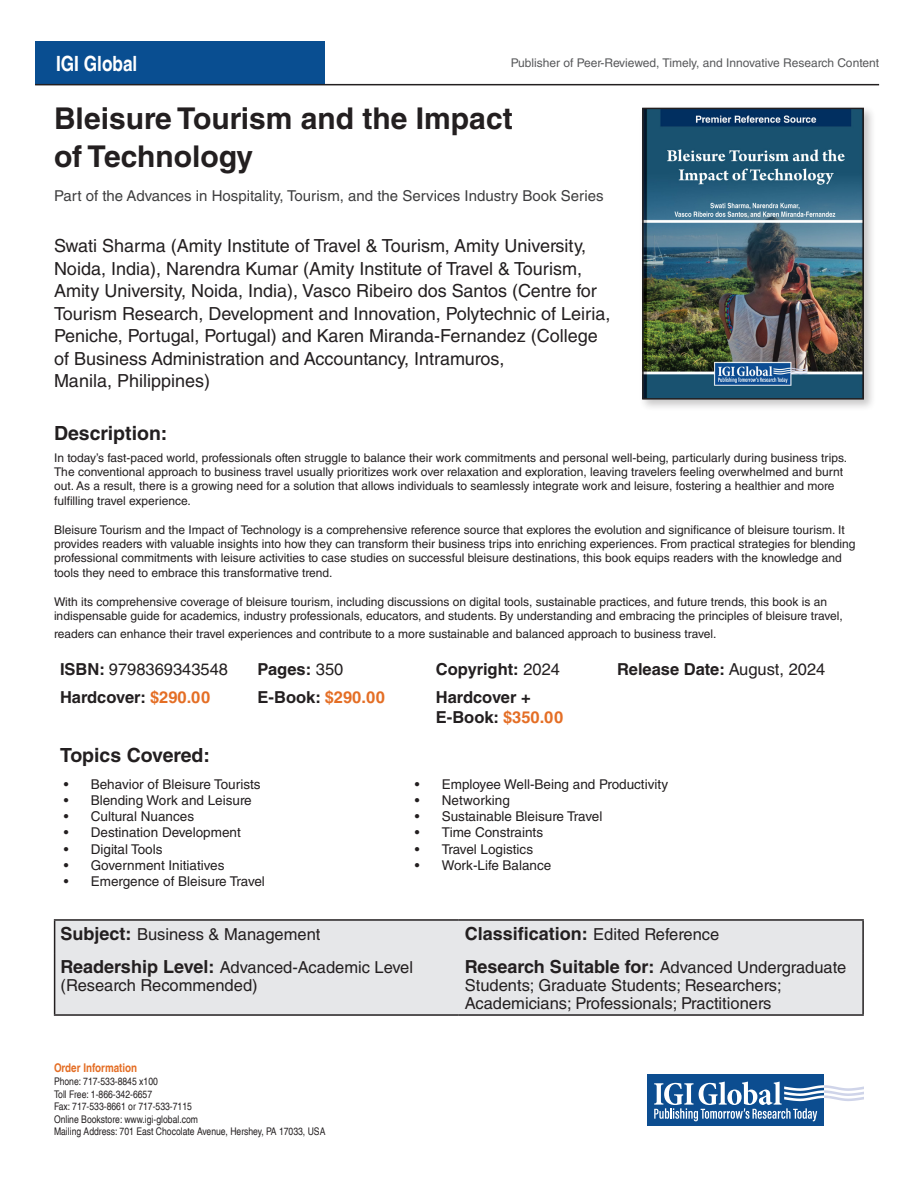
<style>
.page{position:relative;width:918px;height:1188px;background:#fff}
.page>*{position:absolute;margin:0;border:0;box-sizing:border-box;transform-origin:0 0}
.t1{font:700 30px/37.5px "Helvetica LT Std";color:#231f20}
.t2{font:700 condensed 21px "Helvetica LT";color:#fff}
.Description_2{font:700 19.5px "Helvetica LT Std";color:#231f20}
.Description_1{font:700 19.5px "Helvetica LT Std";color:#231f20}
.ISBN{font:18px/22.5px "Helvetica LT Std";color:#231f20}
.Description_2-2{font:700 18px "Helvetica LT Std";color:#231f20}
.Description_2-3{font:16.5px/18px "Helvetica LT Std";color:#231f20}
.Description_2-4{font:700 16.5px/19.8px "Helvetica LT Std";color:#231f20}
.Description_1-2{font:700 16.5px "Helvetica LT Std";color:#231f20}
.ISBN-2{font:15px "Helvetica LT Std";color:#3e3e3f}
.t3{font:13.5px "Helvetica LT Std";color:#231f20}
.Description_2-5{font:12px/14.4px "Helvetica LT Std";color:#231f20}
.t4{font:12px "Helvetica LT Std";color:#57585a}
.t5{font:700 condensed 12px "Helvetica LT";color:#e46e25}
.t6{font:condensed 10.5px/12.6px "Helvetica LT";color:#231f20}
.s1{font-weight:700}
.s2{font-weight:400}
.s3{color:#e46e25}
.s4{font-weight:700;font-size:18px}
.s5{font-weight:400;font-size:16.5px}
</style>
<div class="page">
<div style="left:35px;top:41px;width:290px;height:44px;background:#094e91"></div>
<svg style="left:647px;top:1125px;width:177px;height:1px"></svg>
<div style="left:647px;top:1074px;width:177px;height:51px;background:#0c4d90"></div>
<svg style="left:654px;top:1082px;width:210px;height:39px"></svg>
<hr style="left:35px;top:84px;width:844px;height:1px;background:#231f20">
<div style="left:639px;top:105px;width:237px;height:307px;background:#231f20;opacity:.25"></div>
<img style="left:645px;top:111px;width:216px;height:286px">
<div style="left:642px;top:108px;width:222px;height:292px;border:2px solid #231f20"></div>
<div style="left:55px;top:921px;width:807px;height:93px;background:#e6e7e9"></div>
<hr style="left:54px;top:919px;width:405px;height:2px;background:#231f20">
<hr style="left:54px;top:921px;width:1px;height:32px;background:#231f20">
<hr style="left:459px;top:919px;width:405px;height:2px;background:#231f20">
<hr style="left:862px;top:921px;width:2px;height:32px;background:#231f20">
<hr style="left:54px;top:953px;width:1px;height:61px;background:#231f20">
<hr style="left:862px;top:953px;width:2px;height:61px;background:#231f20">
<hr style="left:54px;top:1014px;width:405px;height:2px;background:#231f20">
<hr style="left:459px;top:1014px;width:405px;height:2px;background:#231f20">
<p class="t2" style="left:56px;top:50px;width:83px">IGI Global</p>
<p class="t4" style="left:511px;top:56px;width:370px">Publisher of Peer-Reviewed, Timely, and Innovative Research Content</p>
<p class="t1" style="left:54px;top:99px;width:460px">Bleisure Tourism and the Impact of Technology</p>
<p class="ISBN-2" style="left:54px;top:187px;width:551px">Part of the Advances in Hospitality, Tourism, and the Services Industry Book Series</p>
<p class="ISBN" style="left:54px;top:235px;width:558px">Swati Sharma (Amity Institute of Travel &amp; Tourism, Amity University, Noida, India), Narendra Kumar (Amity Institute of Travel &amp; Tourism, Amity University, Noida, India), Vasco Ribeiro dos Santos (Centre for Tourism Research, Development and Innovation, Polytechnic of Leiria, Peniche, Portugal, Portugal) and Karen Miranda-Fernandez (College of Business Administration and Accountancy, Intramuros,<br>Manila, Philippines)</p>
<p class="Description_1" style="left:54px;top:422px;width:115px">Description:</p>
<p class="Description_2-5" style="left:54px;top:450px;width:795px">In today’s fast-paced world, professionals often struggle to balance their work commitments and personal well-being, particularly during business trips.<br>The conventional approach to business travel usually prioritizes work over relaxation and exploration, leaving travelers feeling overwhelmed and burnt out. As a result, there is a growing need for a solution that allows individuals to seamlessly integrate work and leisure, fostering a healthier and more fulfilling travel experience.</p>
<p class="Description_2-5" style="left:54px;top:522px;width:803px">Bleisure Tourism and the Impact of Technology is a comprehensive reference source that explores the evolution and significance of bleisure tourism. It provides readers with valuable insights into how they can transform their business trips into enriching experiences. From practical strategies for blending professional commitments with leisure activities to case studies on successful bleisure destinations, this book equips readers with the knowledge and tools they need to embrace this transformative trend.</p>
<p class="Description_2-5" style="left:54px;top:594px;width:790px">With its comprehensive coverage of bleisure tourism, including discussions on digital tools, sustainable practices, and future trends, this book is an indispensable guide for academics, industry professionals, educators, and students. By understanding and embracing the principles of bleisure travel,</p>
<p class="Description_2-5" style="left:54px;top:627px;width:664px">readers can enhance their travel experiences and contribute to a more sustainable and balanced approach to business travel.</p>
<p class="Description_2-3" style="left:60px;top:661px;width:170px"><span class="s1">ISBN:</span> 9798369343548</p>
<p class="Description_1-2" style="left:258px;top:659px;width:87px">Pages: <span class="s2">350</span></p>
<p class="Description_1-2" style="left:436px;top:659px;width:126px">Copyright: <span class="s2">2024</span></p>
<p class="Description_1-2" style="left:617px;top:659px;width:210px">Release Date: <span class="s2">August, 2024</span></p>
<p class="Description_2-4" style="left:60px;top:687px;width:152px">Hardcover: <span class="s3">$290.00</span></p>
<p class="Description_2-4" style="left:258px;top:687px;width:129px">E-Book: <span class="s3">$290.00</span></p>
<p class="Description_2-4" style="left:436px;top:687px;width:129px">Hardcover +<br>E-Book: <span class="s3">$350.00</span></p>
<p class="Description_2" style="left:60px;top:743px;width:152px">Topics Covered:</p>
<p class="t3" style="left:64px;top:776px;width:198px">• Behavior of Bleisure Tourists</p>
<p class="t3" style="left:64px;top:792px;width:190px">• Blending Work and Leisure</p>
<p class="t3" style="left:64px;top:809px;width:132px">• Cultural Nuances</p>
<p class="t3" style="left:64px;top:825px;width:179px">• Destination Development</p>
<p class="t3" style="left:64px;top:841px;width:100px">• Digital Tools</p>
<p class="t3" style="left:64px;top:857px;width:162px">• Government Initiatives</p>
<p class="t3" style="left:64px;top:873px;width:203px">• Emergence of Bleisure Travel</p>
<p class="t3" style="left:415px;top:776px;width:255px">• Employee Well-Being and Productivity</p>
<p class="t3" style="left:415px;top:792px;width:97px">• Networking</p>
<p class="t3" style="left:415px;top:809px;width:189px">• Sustainable Bleisure Travel</p>
<p class="t3" style="left:415px;top:825px;width:130px">• Time Constraints</p>
<p class="t3" style="left:415px;top:841px;width:120px">• Travel Logistics</p>
<p class="t3" style="left:415px;top:857px;width:138px">• Work-Life Balance</p>
<p class="Description_2-3" style="left:61px;top:925px;width:261px"><span class="s4">Subject:</span> Business &amp; Management</p>
<p class="Description_2-2" style="left:465px;top:923px;width:256px">Classification: <span class="s5">Edited Reference</span></p>
<p class="Description_2-3" style="left:61px;top:958px;width:354px"><span class="s4">Readership Level:</span> Advanced-Academic Level (Research Recommended)</p>
<p class="Description_2-3" style="left:465px;top:958px;width:383px"><span class="s4">Research Suitable for:</span> Advanced Undergraduate<br>Students; Graduate Students; Researchers;<br>Academicians; Professionals; Practitioners</p>
<p class="t5" style="left:54px;top:1061px;width:85px">Order Information</p>
<p class="t6" style="left:54px;top:1075px;width:273px">Phone: 717-533-8845 x100<br>Toll Free: 1-866-342-6657<br>Fax: 717-533-8661 or 717-533-7115<br>Online Bookstore: www.igi-global.com<br>Mailing Address: 701 East Chocolate Avenue, Hershey, PA 17033, USA</p>
</div>
